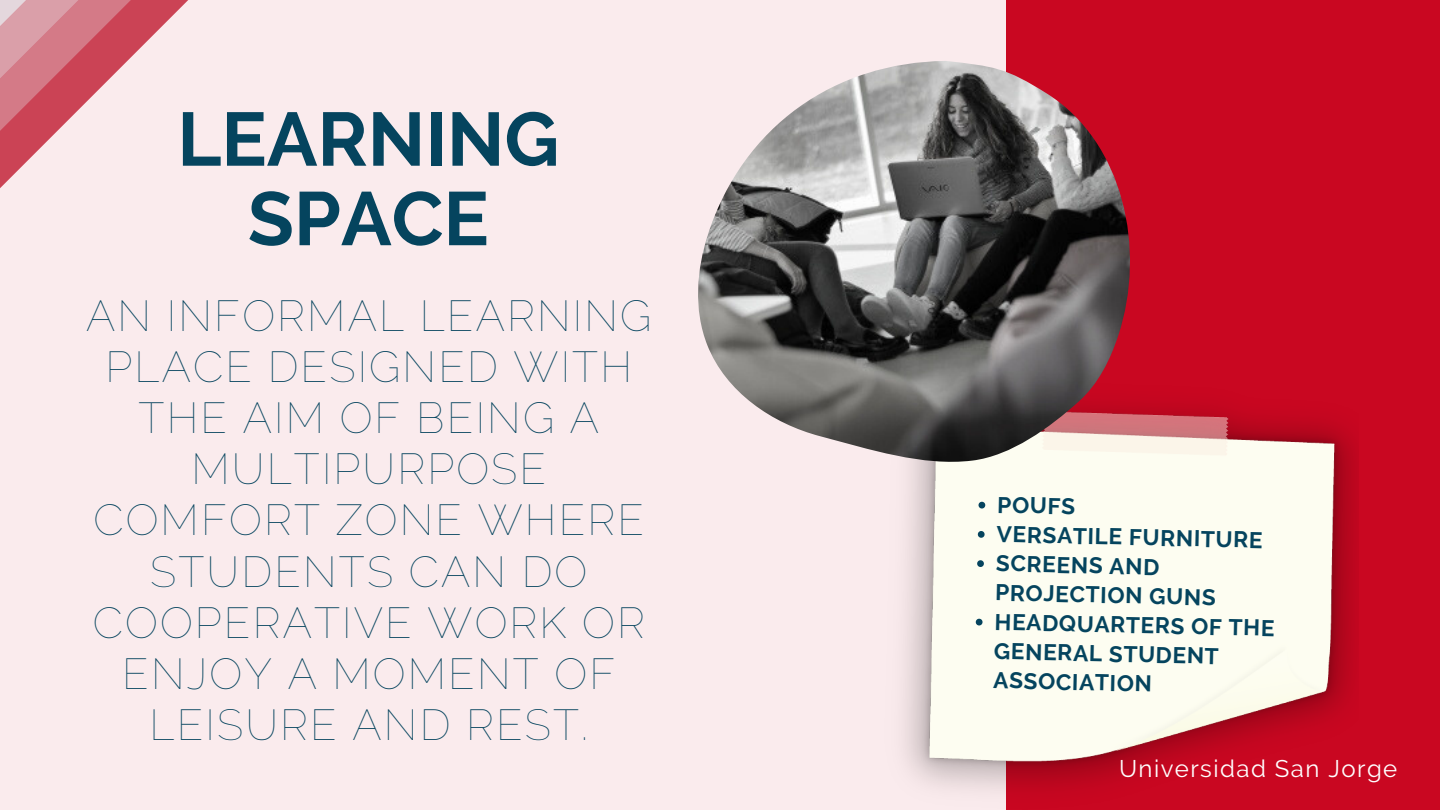
<style>
.page{position:relative;width:1440px;height:810px;background:#faebed}
.page>*{position:absolute;margin:0;border:0;box-sizing:border-box;transform-origin:0 0}
.t1{font:700 75.5px/79.5px "Raleway";color:#05445e;text-align:center}
.t2{font:100 43.3px/51.1px "Raleway";letter-spacing:.05em;color:#05445e;text-align:center}
.t3{font:24px "Raleway";letter-spacing:.06em;color:#fff}
.t4{font:700 22.6px/29.1px "Raleway";color:#05445e}
</style>
<div class="page">
<div style="left:1006px;top:0;width:434px;height:810px;background:#c90721"></div>
<svg style="left:0;top:0;width:188px;height:188px"></svg>
<img style="left:905px;top:407px;width:452px;height:382px">
<img style="left:698px;top:61px;width:432px;height:401px">
<svg style="left:978px;top:502px;width:7px;height:7px"></svg>
<svg style="left:978px;top:531px;width:7px;height:7px"></svg>
<svg style="left:977px;top:560px;width:7px;height:7px"></svg>
<svg style="left:976px;top:619px;width:7px;height:7px"></svg>
<p class="t1" style="left:177px;top:99px;width:383px">LEARNING<br>SPACE</p>
<h1 class="t2" style="left:86px;top:290px;width:567px">AN INFORMAL LEARNING<br>PLACE DESIGNED WITH<br>THE AIM OF BEING A<br>MULTIPURPOSE<br>COMFORT ZONE WHERE<br>STUDENTS CAN DO<br>COOPERATIVE WORK OR<br>ENJOY A MOMENT OF<br>LEISURE AND REST.</h1>
<h2 class="t4" style="left:998px;top:490px;width:79px;rotate:1deg">POUFS</h2>
<p class="t4" style="left:997px;top:520px;width:267px;rotate:1deg">VERSATILE FURNITURE</p>
<p class="t4" style="left:996px;top:549px;width:222px;line-height:29.4px;rotate:1deg">SCREENS AND<br>PROJECTION GUNS</p>
<p class="t4" style="left:995px;top:608px;width:282px;rotate:1deg">HEADQUARTERS OF THE<br>GENERAL STUDENT<br>ASSOCIATION</p>
<p class="t3" style="left:1119px;top:755px;width:280px">Universidad San Jorge</p>
</div>
